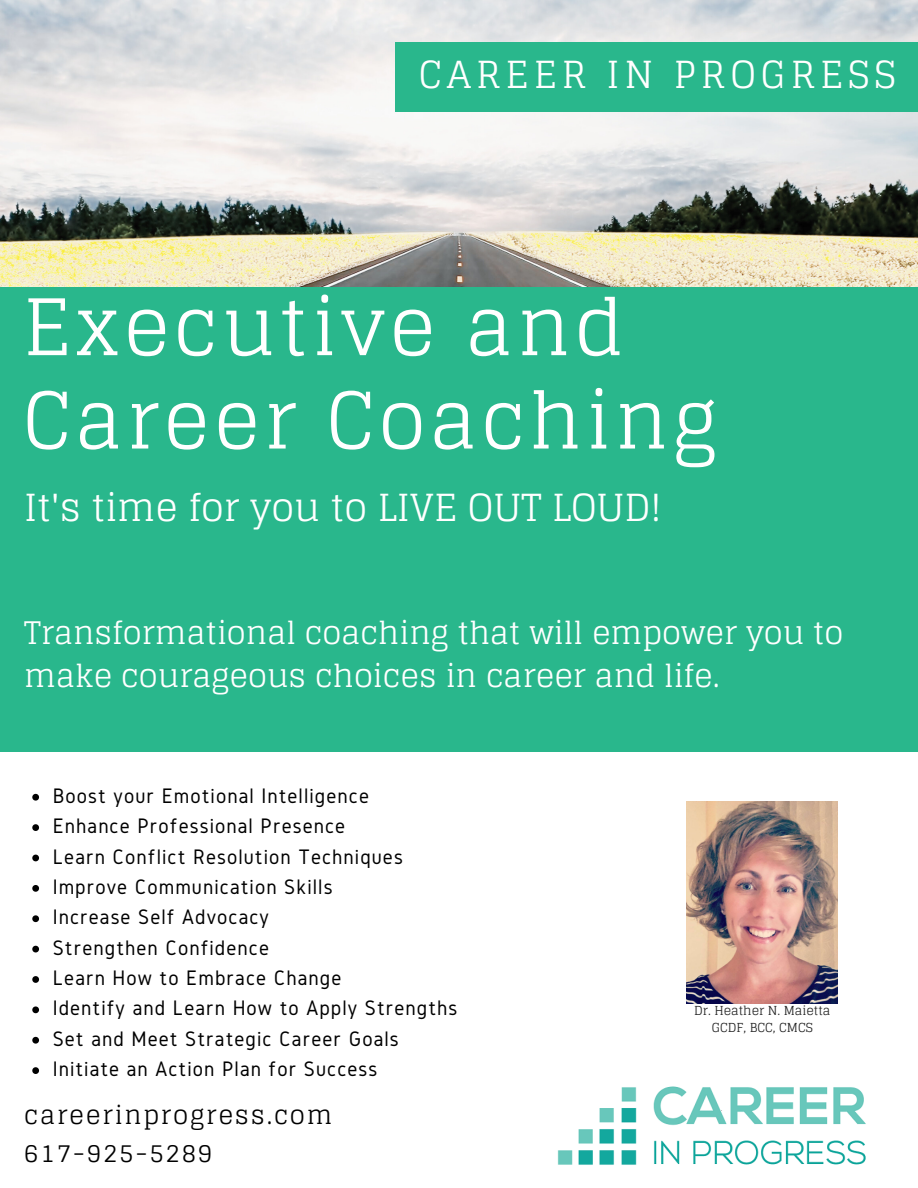
<style>
.page{position:relative;width:918px;height:1188px;background:#fff}
.page>*{position:absolute;margin:0;border:0;box-sizing:border-box;transform-origin:0 0}
.t1{font:77.85px/93.3px "Glegoo";letter-spacing:.05em;color:#fff}
.t2{font:37.35px "Glegoo";color:#fff}
.t3{font:37.35px "Glegoo";letter-spacing:.13em;color:#fff}
.t4{font:31.2px/42.8px "Glegoo";color:#fff}
.t5{font:24.9px "Glegoo";letter-spacing:.07em;color:#000}
.t6{font:21.75px "Gidole";letter-spacing:.05em;color:#000}
.t7{font:12.45px "Glegoo";color:#222}
</style>
<div class="page">
<img style="left:0;top:0;width:918px;height:287px">
<div style="left:395px;top:42px;width:523px;height:69px;background:#29b78c"></div>
<div style="left:0;top:287px;width:918px;height:465px;background:#29b78c"></div>
<img style="left:557px;top:1086px;width:309px;height:79px">
<svg style="left:32px;top:794px;width:7px;height:7px"></svg>
<svg style="left:32px;top:824px;width:7px;height:7px"></svg>
<svg style="left:32px;top:855px;width:7px;height:6px"></svg>
<svg style="left:32px;top:885px;width:7px;height:7px"></svg>
<svg style="left:32px;top:915px;width:7px;height:7px"></svg>
<svg style="left:32px;top:946px;width:7px;height:6px"></svg>
<svg style="left:32px;top:976px;width:7px;height:7px"></svg>
<svg style="left:32px;top:1006px;width:7px;height:7px"></svg>
<svg style="left:32px;top:1037px;width:7px;height:7px"></svg>
<svg style="left:32px;top:1067px;width:7px;height:7px"></svg>
<img style="left:686px;top:802px;width:151px;height:201px">
<p class="t3" style="left:419px;top:54px;width:479px">CAREER IN PROGRESS</p>
<p class="t1" style="left:23px;top:282px;width:696px">Executive and<br>Career Coaching</p>
<p class="t2" style="left:24px;top:487px;width:639px">It's time for you to LIVE OUT LOUD!</p>
<p class="t4" style="left:24px;top:612px;width:821px">Transformational coaching that will empower you to make courageous choices in career and life.</p>
<p class="t6" style="left:53px;top:784px;width:318px">Boost your Emotional Intelligence</p>
<p class="t6" style="left:53px;top:814px;width:294px">Enhance Professional Presence</p>
<p class="t6" style="left:53px;top:844px;width:352px">Learn Conflict Resolution Techniques</p>
<p class="t6" style="left:53px;top:875px;width:281px">Improve Communication Skills</p>
<p class="t6" style="left:53px;top:905px;width:218px">Increase Self Advocacy</p>
<p class="t6" style="left:53px;top:936px;width:218px">Strengthen Confidence</p>
<p class="t6" style="left:53px;top:966px;width:290px">Learn How to Embrace Change</p>
<p class="t6" style="left:53px;top:996px;width:406px">Identify and Learn How to Apply Strengths</p>
<p class="t6" style="left:53px;top:1027px;width:348px">Set and Meet Strategic Career Goals</p>
<p class="t6" style="left:53px;top:1057px;width:326px">Initiate an Action Plan for Success</p>
<p class="t5" style="left:24px;top:1101px;width:309px">careerinprogress.com</p>
<p class="t5" style="left:24px;top:1139px;width:190px">617-925-5289</p>
<p class="t7" style="left:694px;top:1003px;width:138px">Dr. Heather N. Maietta</p>
<p class="t7" style="left:712px;top:1020px;width:103px">GCDF, BCC, CMCS</p>
</div>
